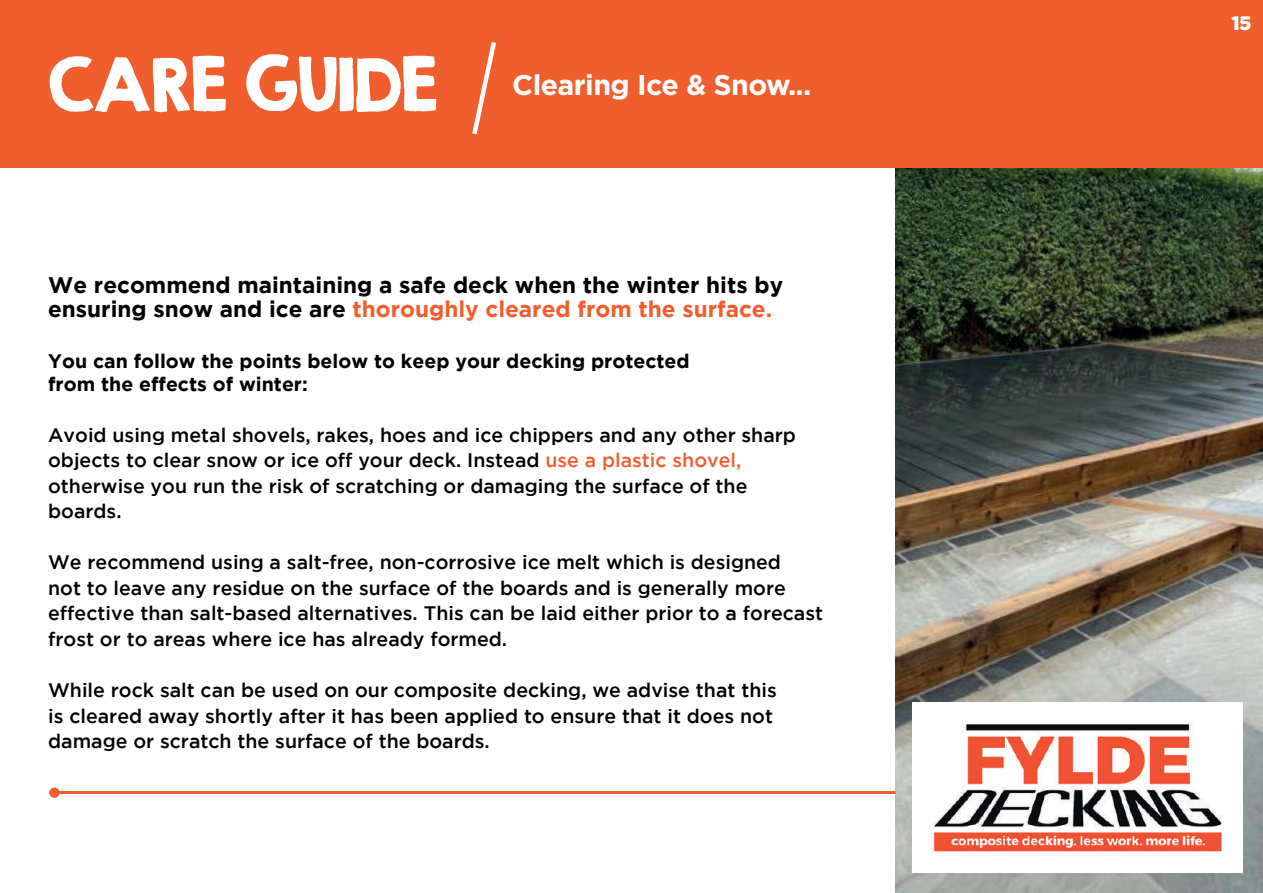
<style>
.page{position:relative;width:1263px;height:893px;background:#fff}
.page>*{position:absolute;margin:0;border:0;box-sizing:border-box;transform-origin:0 0}
.t1{font:66px "KG Second Chances Solid";letter-spacing:-.02em;color:#fff}
.t2{font:700 28.5px "Gotham";letter-spacing:-.02em;color:#fff}
.t3{font:700 22.5px/24px "Gotham";color:#000001}
.t4{font:500 19.5px/25.5px "Gotham";color:#000001}
.t5{font:700 19.5px/22.5px "Gotham";color:#000001}
.t6{font:900 19.5px "Gotham";color:#fff}
.s1{color:#f15e2e}
</style>
<div class="page">
<img style="left:895px;top:167px;width:368px;height:726px">
<div style="left:0;top:0;width:1263px;height:167px;background:#f15e2e"></div>
<div style="left:912px;top:702px;width:330px;height:171px;background:#fff"></div>
<img style="left:933px;top:722px;width:289px;height:133px">
<svg style="left:472px;top:42px;width:24px;height:93px"></svg>
<hr style="left:49px;top:791px;width:846px;height:3px;background:#f15e2e">
<div style="left:49px;top:787px;width:11px;height:11px;background:#f15e2e;border-radius:50%"></div>
<h1 class="t1" style="left:48px;top:43px;width:393px">CARE GUIDE</h1>
<h2 class="t2" style="left:512px;top:69px;width:301px">Clearing Ice &amp; Snow...</h2>
<p class="t3" style="left:48px;top:273px;width:736px">We recommend maintaining a safe deck when the winter hits by ensuring snow and ice are <span class="s1">thoroughly cleared from the surface.</span></p>
<p class="t5" style="left:48px;top:350px;width:643px">You can follow the points below to keep your decking protected from the effects of winter:</p>
<p class="t4" style="left:48px;top:422px;width:749px">Avoid using metal shovels, rakes, hoes and ice chippers and any other sharp objects to clear snow or ice off your deck. Instead <span class="s1">use a plastic shovel, </span>otherwise you run the risk of scratching or damaging the surface of the boards.</p>
<p class="t4" style="left:48px;top:549px;width:776px">We recommend using a salt-free, non-corrosive ice melt which is designed<br>not to leave any residue on the surface of the boards and is generally more effective than salt-based alternatives. This can be laid either prior to a forecast frost or to areas where ice has already formed.</p>
<p class="t4" style="left:48px;top:677px;width:730px">While rock salt can be used on our composite decking, we advise that this is cleared away shortly after it has been applied to ensure that it does not damage or scratch the surface of the boards.</p>
<p class="t6" style="left:1231px;top:11px;width:21px">15</p>
</div>
